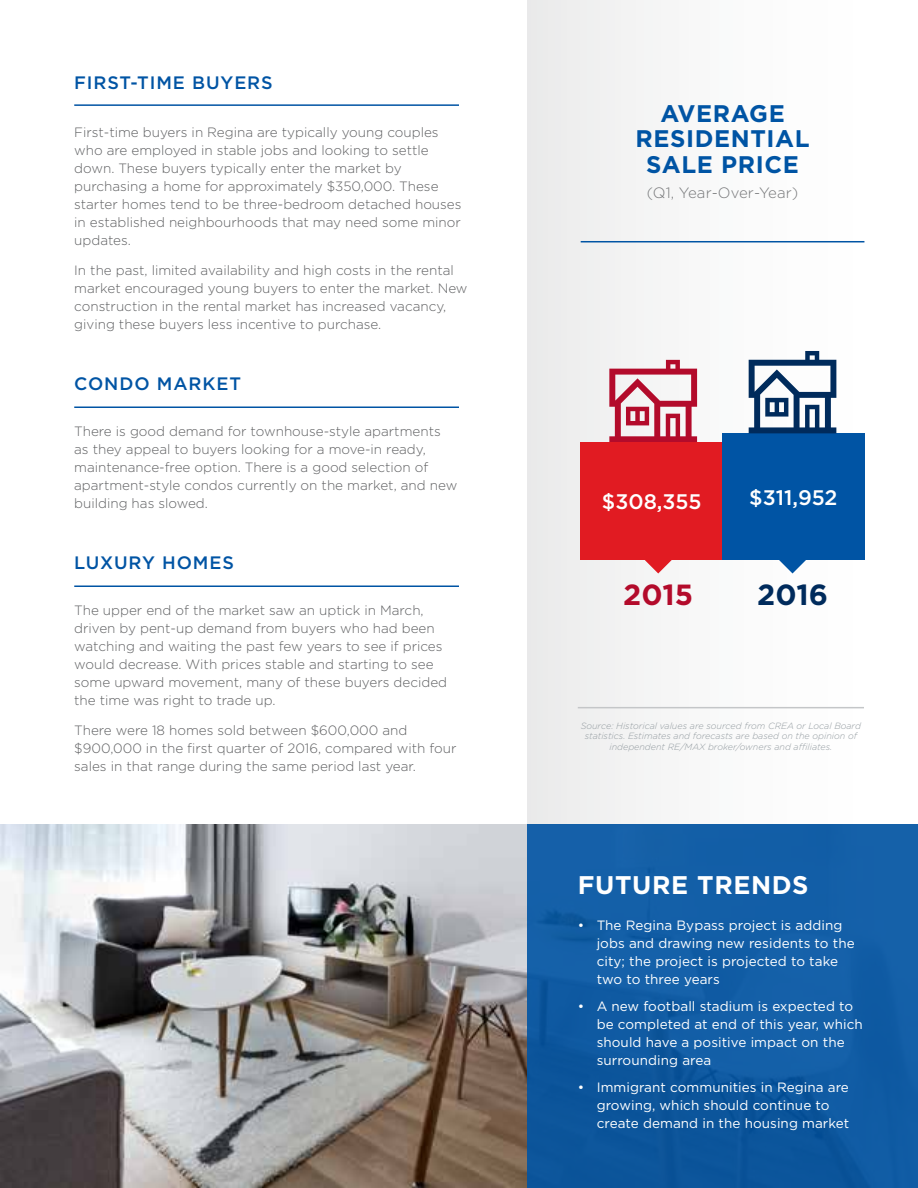
<style>
.page{position:relative;width:918px;height:1188px;background:#fff}
.page>*{position:absolute;margin:0;border:0;box-sizing:border-box;transform-origin:0 0}
.t1{font:700 29.1px "Gotham";color:#b30b2b}
.t2{font:700 29.1px "Gotham";color:#002b5c}
.t3{font:700 25.5px "Gotham";color:#fff}
.t4{font:700 24px/25.5px "Gotham";letter-spacing:.025em;color:#0054a4;text-align:center}
.t5{font:500 21px "Gotham";color:#fff}
.t6{font:500 18px "Gotham";letter-spacing:.05em;color:#0054a4}
.t7{font:300 15px "Gotham";letter-spacing:.005em;color:#77787a}
.t8{font:300 13.5px/18px "Gotham";color:#5f6062}
.t9{font:13.5px/18px "Gotham";letter-spacing:.005em;color:#fff}
.t10{font:italic 300 9px/10.5px "Gotham";color:#949ca1;text-align:center}
</style>
<div class="page">
<img style="left:0;top:824px;width:527px;height:364px">
<div style="left:527px;top:0;width:391px;height:824px;background:linear-gradient(to right,#eceded,#fff)"></div>
<hr style="left:578px;top:707px;width:286px;height:1px;background:#c4c6c8">
<svg style="left:609px;top:360px;width:88px;height:82px"></svg>
<div style="left:581px;top:442px;width:142px;height:118px;background:#e11b22"></div>
<svg style="left:634px;top:560px;width:48px;height:13px"></svg>
<div style="left:722px;top:433px;width:142px;height:127px;background:#0054a4"></div>
<svg style="left:749px;top:351px;width:87px;height:82px"></svg>
<svg style="left:769px;top:560px;width:48px;height:13px"></svg>
<div style="left:527px;top:824px;width:391px;height:364px;background:linear-gradient(to right,#0f59a0,#125da6)"></div>
<hr style="left:74px;top:104px;width:385px;height:2px;background:#0054a4">
<hr style="left:581px;top:241px;width:283px;height:1px;background:#0054a4">
<hr style="left:74px;top:406px;width:385px;height:2px;background:#0054a4">
<hr style="left:74px;top:585px;width:385px;height:2px;background:#0054a4">
<h3 class="t6" style="left:74px;top:71px;width:25px">FIRST</h3>
<h3 class="t6" style="left:131px;top:71px;width:117px">-TI ME BUYERS</h3>
<p class="t8" style="left:74px;top:123px;width:389px">First-time buyers in Regina are typically young couples who are employed in stable jobs and looking to settle down. These buyers typically enter the market by purchasing a home for approximately $350,000. These starter homes tend to be three-bedroom detached houses in established neighbourhoods that may need some minor updates.</p>
<p class="t8" style="left:74px;top:260px;width:395px">In the past, limited availability and high costs in the rental market encouraged young buyers to enter the market. New construction in the rental market has increased vacancy, giving these buyers less incentive to purchase.</p>
<h3 class="t6" style="left:74px;top:372px;width:98px">CONDO MAR</h3>
<h3 class="t6" style="left:202px;top:372px;width:27px">KET</h3>
<p class="t8" style="left:74px;top:422px;width:385px">There is good demand for townhouse-style apartments as they appeal to buyers looking for a move-in ready, maintenance-free option. There is a good selection of apartment-style condos currently on the market, and new building has slowed.</p>
<h3 class="t4" style="left:636px;top:100px;width:168px">AVERAGE<br>RESIDENTIAL<br>SALE PRICE</h3>
<p class="t7" style="left:647px;top:183px;width:153px">(Q1, Year-Over-Year)</p>
<h3 class="t5" style="left:602px;top:488px;width:101px">$308,355</h3>
<h3 class="t5" style="left:749px;top:484px;width:90px">$311,952</h3>
<h3 class="t6" style="left:74px;top:551px;width:161px">LUXU RY HOM ES</h3>
<p class="t8" style="left:74px;top:601px;width:374px">The upper end of the market saw an uptick in March, driven by pent-up demand from buyers who had been watching and waiting the past few years to see if prices would decrease. With prices stable and starting to see some upward movement, many of these buyers decided the time was right to trade up.</p>
<p class="t8" style="left:74px;top:721px;width:384px">There were 18 homes sold between $600,000 and $900,000 in the first quarter of 2016, compared with four sales in that range during the same period last year.</p>
<p class="t10" style="left:581px;top:720px;width:282px">Source: Historical values are sourced from CREA or Local Board statistics. Estimates and forecasts are based on the opinion of independent RE/MAX broker/owners and affiliates.</p>
<h1 class="t1" style="left:623px;top:575px;width:71px">2015</h1>
<h1 class="t2" style="left:757px;top:575px;width:72px">2016</h1>
<h2 class="t3" style="left:578px;top:868px;width:139px">FUTURE TREND</h2>
<h2 class="t3" style="left:792px;top:868px;width:18px">S</h2>
<p class="t9" style="left:597px;top:916px;width:260px;text-indent:-19px">• The Regina Bypass project is adding jobs and drawing new residents to the city; the project is projected to take two to three years</p>
<p class="t9" style="left:597px;top:997px;width:268px;text-indent:-19px">• A new football stadium is expected to be completed at end of this year, which should have a positive impact on the surrounding area</p>
<p class="t9" style="left:597px;top:1078px;width:254px;text-indent:-19px">• Immigrant communities in Regina are growing, which should continue to create demand in the housing market</p>
</div>
